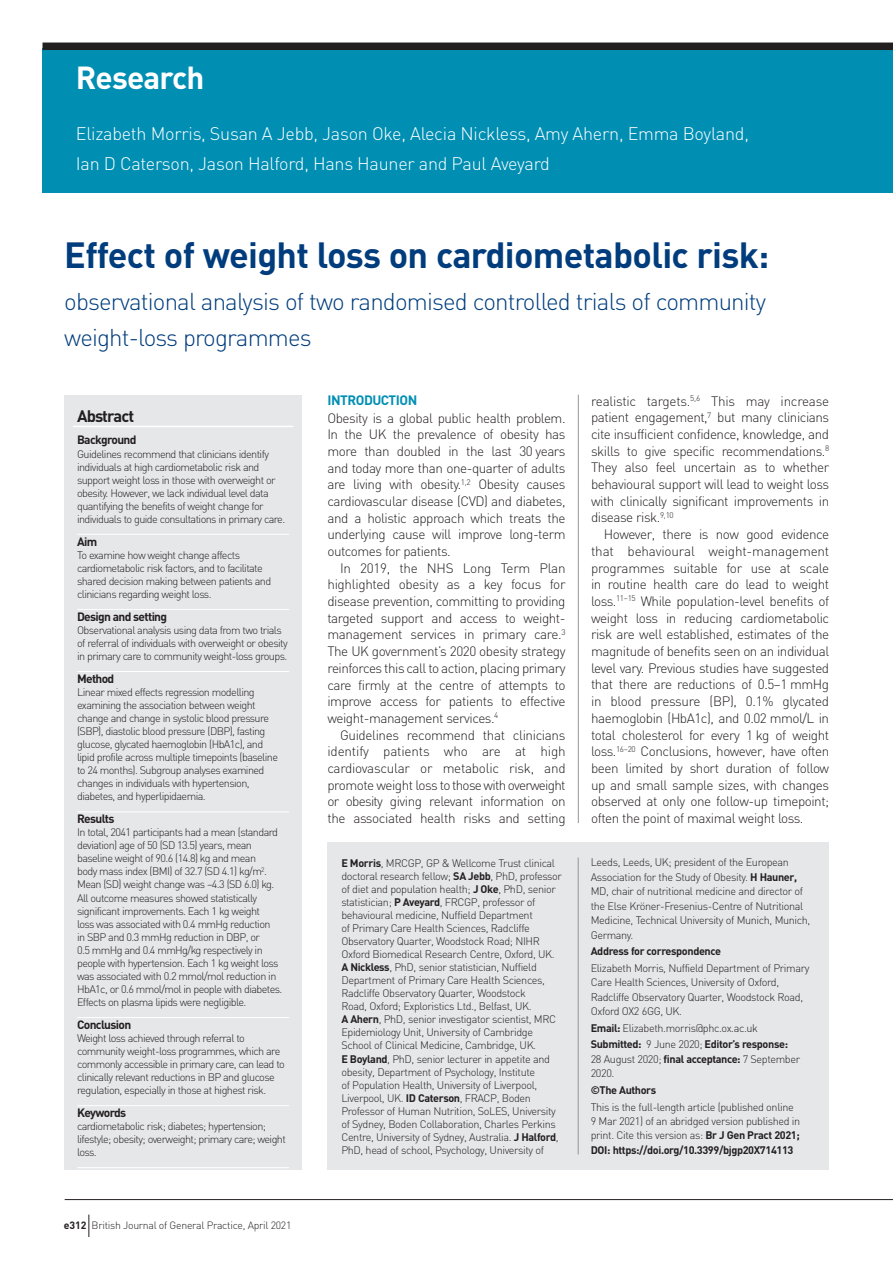
<style>
.page{position:relative;width:893px;height:1263px;background:#fff}
.page>*{position:absolute;margin:0;border:0;box-sizing:border-box;transform-origin:0 0}
.t1{font:700 36px "DIN";letter-spacing:-.02em;color:#013d7d}
.t2{font:700 31.5px "DIN";letter-spacing:-.025em;color:#fff}
.t3{font:300 24px/36px "DIN";letter-spacing:-.035em;color:#013d7d}
.t4{font:300 18px/30px "DIN";letter-spacing:-.015em;color:#fff}
.t5{font:700 16.5px "DIN";letter-spacing:-.055em;color:#231f20}
.t6{font:300 13.5px/16.6px "DIN";letter-spacing:-.035em;color:#231f20;text-align:justify}
.t7{font:700 13.5px "DIN";letter-spacing:-.035em;color:#008fb3}
.t8{font:700 12px "DIN";letter-spacing:-.055em;color:#231f20}
.t9{font:300 10.8px/13px "DIN";letter-spacing:-.055em;color:#231f20}
.t10{font:300 10.8px/13px "DIN";letter-spacing:-.035em;color:#231f20}
.t11{font:700 10.8px "DIN";letter-spacing:-.035em;color:#231f20}
.t12{font:300 10.5px "DIN";letter-spacing:-.025em;color:#231f20}
.s1{font-weight:700}
</style>
<div class="page">
<div style="left:43px;top:48px;width:850px;height:144px;background:#008fb3"></div>
<div style="left:43px;top:43px;width:850px;height:7px;background:#231f20"></div>
<hr style="left:578px;top:395px;width:1px;height:428px;background:#939598">
<div style="left:64px;top:395px;width:238px;height:774px;background:#e6e7e9"></div>
<hr style="left:73px;top:426px;width:220px;height:1px;background:#fff">
<hr style="left:77px;top:534px;width:212px;height:1px;background:#fff">
<hr style="left:77px;top:609px;width:212px;height:1px;background:#fff">
<hr style="left:77px;top:671px;width:212px;height:1px;background:#fff">
<hr style="left:77px;top:811px;width:212px;height:1px;background:#fff">
<hr style="left:77px;top:1017px;width:212px;height:1px;background:#fff">
<hr style="left:77px;top:1105px;width:212px;height:1px;background:#fff">
<hr style="left:77px;top:1167px;width:212px;height:1px;background:#fff">
<div style="left:327px;top:842px;width:502px;height:327px;background:#e6e7e9"></div>
<hr style="left:578px;top:857px;width:1px;height:297px;background:#939598">
<svg style="left:88px;top:1214px;width:1px;height:23px"></svg>
<hr style="left:65px;top:1199px;width:828px;height:1px;background:#231f20">
<h2 class="t2" style="left:76px;top:57px;width:130px">Research</h2>
<h3 class="t4" style="left:76px;top:118px;width:675px">Elizabeth Morris, Susan A Jebb, Jason Oke, Alecia Nickless, Amy Ahern, Emma Boyland,<br>Ian D Caterson, Jason Halford, Hans Hauner and Paul Aveyard</h3>
<h1 class="t1" style="left:64px;top:231px;width:706px">Effect of weight loss on cardiometabolic risk:</h1>
<h3 class="t3" style="left:64px;top:284px;width:703px">observational analysis of two randomised controlled trials of community weight-loss programmes</h3>
<p class="t5" style="left:77px;top:405px;width:59px">Abstract</p>
<p class="t8" style="left:77px;top:432px;width:61px">Background</p>
<p class="t9" style="left:77px;top:447px;width:210px">Guidelines recommend that clinicians identify individuals at high cardiometabolic risk and support weight loss in those with overweight or obesity. However, we lack individual level data quantifying the benefits of weight change for individuals to guide consultations in primary care.</p>
<p class="t8" style="left:77px;top:533px;width:22px">Aim</p>
<p class="t9" style="left:77px;top:548px;width:196px">To examine how weight change affects cardiometabolic risk factors, and to facilitate shared decision making between patients and clinicians regarding weight loss.</p>
<p class="t8" style="left:77px;top:609px;width:92px">Design and setting</p>
<p class="t9" style="left:77px;top:623px;width:212px">Observational analysis using data from two trials of referral of individuals with overweight or obesity in primary care to community weight-loss groups.</p>
<p class="t8" style="left:77px;top:671px;width:39px">Method</p>
<p class="t9" style="left:77px;top:685px;width:202px">Linear mixed effects regression modelling examining the association between weight change and change in systolic blood pressure (SBP), diastolic blood pressure (DBP), fasting glucose, glycated haemoglobin (HbA1c), and lipid profile across multiple timepoints (baseline to 24 months). Subgroup analyses examined changes in individuals with hypertension, diabetes, and hyperlipidaemia.</p>
<p class="t8" style="left:77px;top:811px;width:39px">Results</p>
<p class="t9" style="left:77px;top:826px;width:207px">In total, 2041 participants had a mean (standard deviation) age of 50 (SD 13.5) years, mean baseline weight of 90.6 (14.8) kg and mean<br>body mass index (BMI) of 32.7 (SD 4.1) kg/m<sup>2</sup>.<br>Mean (SD) weight change was –4.3 (SD 6.0) kg.<br>All outcome measures showed statistically significant improvements. Each 1 kg weight<br>loss was associated with 0.4 mmHg reduction<br>in SBP and 0.3 mmHg reduction in DBP, or<br>0.5 mmHg and 0.4 mmHg/kg respectively in people with hypertension. Each 1 kg weight loss was associated with 0.2 mmol/mol reduction in HbA1c, or 0.6 mmol/mol in people with diabetes.<br>Effects on plasma lipids were negligible.</p>
<p class="t8" style="left:77px;top:1017px;width:56px">Conclusion</p>
<p class="t9" style="left:77px;top:1031px;width:209px">Weight loss achieved through referral to community weight-loss programmes, which are commonly accessible in primary care, can lead to clinically relevant reductions in BP and glucose regulation, especially in those at highest risk.</p>
<p class="t8" style="left:77px;top:1105px;width:51px">Keywords</p>
<p class="t9" style="left:77px;top:1119px;width:210px">cardiometabolic risk; diabetes; hypertension; lifestyle; obesity; overweight; primary care; weight loss.</p>
<p class="t12" style="left:64px;top:1219px;width:229px"><span class="s1">e312</span> British Journal of General Practice, April 2021</p>
<p class="t7" style="left:327px;top:391px;width:91px">INTRODUCTION</p>
<p class="t6" style="left:327px;top:409px;width:240px">Obesity is a global public health problem.<br>In the UK the prevalence of obesity has more than doubled in the last 30 years and today more than one-quarter of adults are living with obesity.<sup>1,2</sup> Obesity causes cardiovascular disease (CVD) and diabetes, and a holistic approach which treats the underlying cause will improve long-term outcomes for patients.</p>
<p class="t6" style="left:327px;top:559px;width:240px;text-indent:13px">In 2019, the NHS Long Term Plan highlighted obesity as a key focus for disease prevention, committing to providing targeted support and access to weight&shy;management services in primary care.<sup>3<br></sup>The UK government’s 2020 obesity strategy reinforces this call to action, placing primary care firmly at the centre of attempts to improve access for patients to effective weight-management services.<sup>4</sup></p>
<p class="t6" style="left:327px;top:726px;width:240px;text-indent:13px">Guidelines recommend that clinicians identify patients who are at high cardiovascular or metabolic risk, and promote weight loss to those with overweight or obesity giving relevant information on the associated health risks and setting</p>
<p class="t6" style="left:591px;top:392px;width:240px">realistic targets.<sup>5,6</sup> This may increase patient engagement,<sup>7</sup> but many clinicians cite insufficient confidence, knowledge, and skills to give specific recommendations.<sup>8<br></sup>They also feel uncertain as to whether behavioural support will lead to weight loss with clinically significant improvements in disease risk.<sup>9,10</sup></p>
<p class="t6" style="left:591px;top:526px;width:240px;text-indent:13px">However, there is now good evidence that behavioural weight-management programmes suitable for use at scale in routine health care do lead to weight loss.<sup>11–15</sup> While population-level benefits of weight loss in reducing cardiometabolic risk are well established, estimates of the magnitude of benefits seen on an individual level vary. Previous studies have suggested that there are reductions of 0.5–1 mmHg in blood pressure (BP), 0.1% glycated haemoglobin (HbA1c), and 0.02 mmol/L in total cholesterol for every 1 kg of weight loss.<sup>16–20</sup> Conclusions, however, have often been limited by short duration of follow up and small sample sizes, with changes observed at only one follow-up timepoint; often the point of maximal weight loss.</p>
<p class="t10" style="left:341px;top:856px;width:222px"><span class="s1">E Morris</span>, MRCGP, GP &amp; Wellcome Trust clinical doctoral research fellow; <span class="s1">SA Jebb</span>, PhD, professor of diet and population health; <span class="s1">J Oke</span>, PhD, senior statistician; <span class="s1">P Aveyard</span>, FRCGP, professor of behavioural medicine, Nuffield Department<br>of Primary Care Health Sciences, Radcliffe Observatory Quarter, Woodstock Road; NIHR Oxford Biomedical Research Centre, Oxford, UK.<br><span class="s1">A Nickless</span>, PhD, senior statistician, Nuffield Department of Primary Care Health Sciences, Radcliffe Observatory Quarter, Woodstock<br>Road, Oxford; Exploristics Ltd., Belfast, UK.<br><span class="s1">A Ahern</span>, PhD, senior investigator scientist, MRC Epidemiology Unit, University of Cambridge School of Clinical Medicine, Cambridge, UK.<br><span class="s1">E Boyland</span>, PhD, senior lecturer in appetite and obesity, Department of Psychology, Institute<br>of Population Health, University of Liverpool, Liverpool, UK. <span class="s1">ID Caterson</span>, FRACP, Boden Professor of Human Nutrition, SoLES, University of Sydney, Boden Collaboration, Charles Perkins Centre, University of Sydney, Australia. <span class="s1">J Halford</span>, PhD, head of school, Psychology, University of</p>
<p class="t10" style="left:591px;top:855px;width:221px;line-height:14.4px">Leeds, Leeds, UK; president of the European Association for the Study of Obesity. <span class="s1">H Hauner, </span>MD, chair of nutritional medicine and director of the Else Kröner-Fresenius-Centre of Nutritional Medicine, Technical University of Munich, Munich, Germany.</p>
<p class="t11" style="left:591px;top:944px;width:132px">Address for correspondence</p>
<p class="t10" style="left:591px;top:961px;width:220px;line-height:14.4px">Elizabeth Morris, Nuffield Department of Primary Care Health Sciences, University of Oxford, Radcliffe Observatory Quarter, Woodstock Road, Oxford OX2 6GG, UK.</p>
<p class="t10" style="left:591px;top:1019px;width:199px;line-height:16.6px"><span class="s1">Email:</span> Elizabeth.morris@phc.ox.ac.uk<br><span class="s1">Submitted:</span> 9 June 2020; <span class="s1">Editor’s response:</span></p>
<p class="t10" style="left:591px;top:1052px;width:211px;line-height:14.4px">28 August 2020; <span class="s1">final acceptance:</span> 7 September<br>2020.</p>
<p class="t11" style="left:591px;top:1083px;width:67px">©The Authors</p>
<p class="t10" style="left:591px;top:1099px;width:211px;line-height:14.4px">This is the full-length article (published online 9 Mar 2021) of an abridged version published in print. Cite this version as: <span class="s1">Br J Gen Pract 2021; DOI: https://doi.org/10.3399/bjgp20X714113</span></p>
</div>
